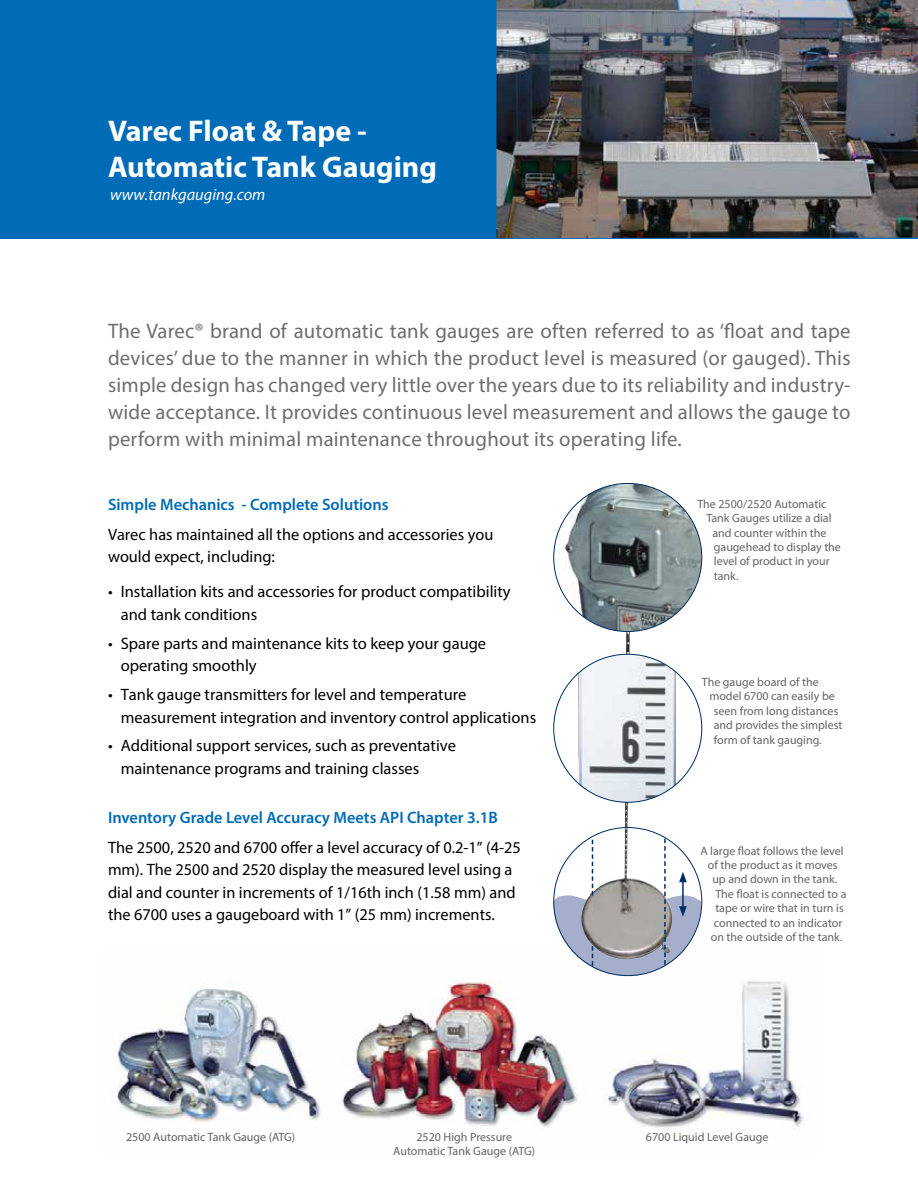
<style>
.page{position:relative;width:918px;height:1188px;background:#fff}
.page>*{position:absolute;margin:0;border:0;box-sizing:border-box;transform-origin:0 0}
.t1{font:700 30px/36px "Myriad Pro";color:#fff}
.t2{font:21px/27px "Myriad Pro";letter-spacing:.01em;color:#6d6e71;text-align:justify}
.t3{font:16.5px/22.5px "Myriad Pro";color:#000}
.t4{font:600 16.5px "Myriad Pro";color:#006bb6}
.t5{font:italic 16.5px "Myriad Pro";color:#fff}
.t6{font:12px/14.4px "Myriad Pro";color:#636466;text-align:center}
</style>
<div class="page">
<div style="left:0;top:0;width:918px;height:238px;background:#006bb6"></div>
<img style="left:496px;top:0;width:422px;height:238px">
<img style="left:117px;top:976px;width:687px;height:153px">
<img style="left:580px;top:615px;width:94px;height:224px">
<img style="left:554px;top:483px;width:148px;height:149px;border-radius:74px">
<img style="left:578px;top:654px;width:98px;height:148px">
<svg style="left:553px;top:839px;width:148px;height:137px"></svg>
<h1 class="t1" style="left:108px;top:112px;width:331px">Varec Float &amp; Tape -<br>Automatic Tank Gauging</h1>
<p class="t5" style="left:110px;top:185px;width:157px">www.tankgauging.com</p>
<p class="t2" style="left:108px;top:317px;width:744px">The Varec® brand of automatic tank gauges are often referred to as ‘float and tape devices’ due to the manner in which the product level is measured (or gauged). This simple design has changed very little over the years due to its reliability and industry&shy;wide acceptance. It provides continuous level measurement and allows the gauge to perform with minimal maintenance throughout its operating life.</p>
<p class="t4" style="left:108px;top:494px;width:282px">Simple Mechanics - Complete Solutions</p>
<p class="t3" style="left:108px;top:523px;width:387px">Varec has maintained all the options and accessories you would expect, including:</p>
<p class="t3" style="left:121px;top:580px;width:391px;text-indent:-13px">• Installation kits and accessories for product compatibility and tank conditions</p>
<p class="t3" style="left:121px;top:631px;width:367px;text-indent:-13px">• Spare parts and maintenance kits to keep your gauge operating smoothly</p>
<p class="t3" style="left:121px;top:683px;width:417px;text-indent:-13px">• Tank gauge transmitters for level and temperature measurement integration and inventory control applications</p>
<p class="t3" style="left:121px;top:734px;width:337px;text-indent:-13px">• Additional support services, such as preventative maintenance programs and training classes</p>
<p class="t4" style="left:108px;top:807px;width:391px">Inventory Grade Level Accuracy Meets API Chapter 3.1B</p>
<p class="t3" style="left:108px;top:836px;width:414px">The 2500, 2520 and 6700 offer a level accuracy of 0.2-1” (4-25 mm). The 2500 and 2520 display the measured level using a dial and counter in increments of 1/16th inch (1.58 mm) and the 6700 uses a gaugeboard with 1” (25 mm) increments.</p>
<p class="t6" style="left:697px;top:496px;width:131px">The 2500/2520 Automatic</p>
<p class="t6" style="left:706px;top:511px;width:127px">Tank Gauges utilize a dial</p>
<p class="t6" style="left:712px;top:525px;width:116px">and counter within the</p>
<p class="t6" style="left:714px;top:540px;width:129px">gaugehead to display the</p>
<p class="t6" style="left:714px;top:554px;width:117px">level of product in your</p>
<p class="t6" style="left:714px;top:568px;width:26px">tank.</p>
<p class="t6" style="left:702px;top:675px;width:119px">The gauge board of the</p>
<p class="t6" style="left:709px;top:689px;width:127px">model 6700 can easily be</p>
<p class="t6" style="left:714px;top:703px;width:126px">seen from long distances</p>
<p class="t6" style="left:714px;top:718px;width:130px">and provides the simplest</p>
<p class="t6" style="left:714px;top:732px;width:109px">form of tank gauging.</p>
<p class="t6" style="left:700px;top:843px;width:145px">A large float follows the level</p>
<p class="t6" style="left:708px;top:858px;width:131px">of the product as it moves</p>
<p class="t6" style="left:712px;top:872px;width:126px">up and down in the tank.</p>
<p class="t6" style="left:715px;top:886px;width:133px">The float is connected to a</p>
<p class="t6" style="left:715px;top:901px;width:130px">tape or wire that in turn is</p>
<p class="t6" style="left:714px;top:915px;width:130px">connected to an indicator</p>
<p class="t6" style="left:711px;top:930px;width:133px">on the outside of the tank.</p>
<p class="t6" style="left:126px;top:1129px;width:171px">2500 Automatic Tank Gauge (ATG)</p>
<p class="t6" style="left:393px;top:1129px;width:144px">2520 High Pressure<br>Automatic Tank Gauge (ATG)</p>
<p class="t6" style="left:646px;top:1129px;width:124px">6700 Liquid Level Gauge</p>
</div>
